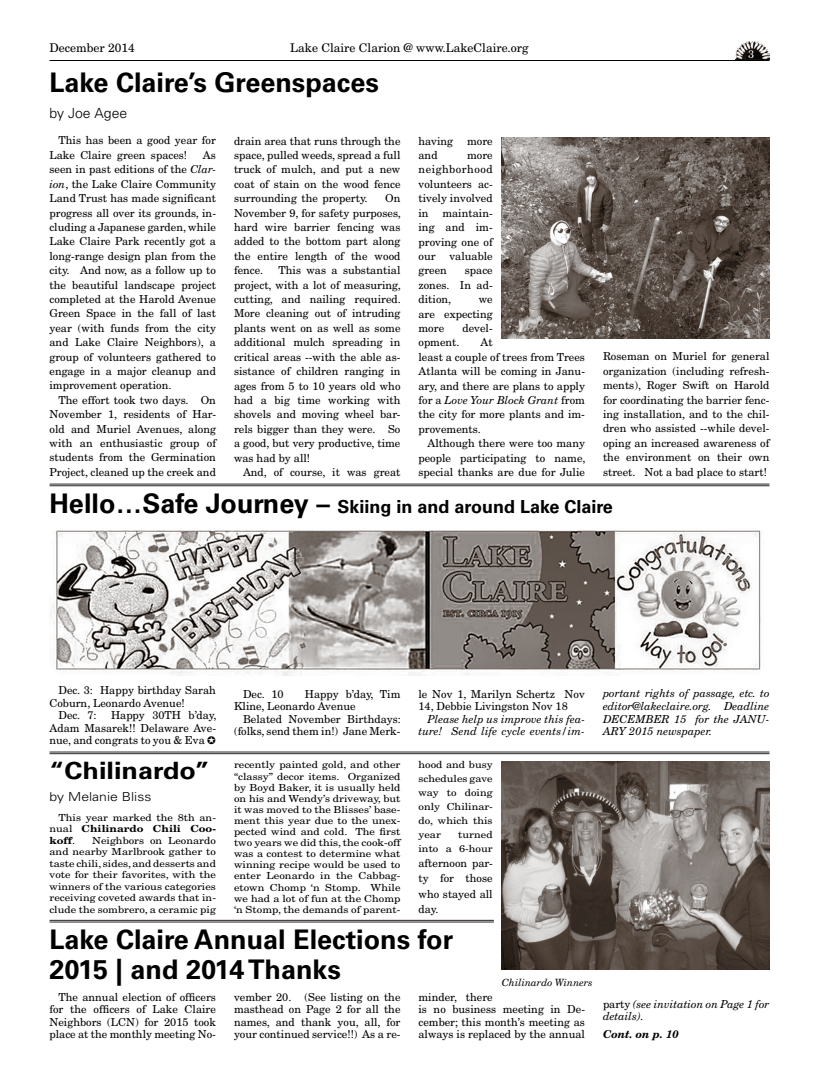
<style>
.page{position:relative;width:819px;height:1080px;background:#fff}
.page>*{position:absolute;margin:0;border:0;box-sizing:border-box;transform-origin:0 0}
.t1{font:700 27px/30px "Univers LT Std";color:#000}
.t2{font:700 23.9px "Univers LT Std";color:#000;scale:1.13 1}
.t3{font:700 18px "Univers LT Std";color:#000}
.t4{font:300 14px "Univers LT Std";color:#000}
.t5{font:300 12.4px "Univers LT Std";color:#000;scale:1.13 1}
.t6{font:12px "New Century Schlbk LT Std";color:#000}
.t7{font:11px/14.4px "New Century Schlbk LT Std";color:#000;text-align:justify}
.t8{font:italic 11px/12.5px "New Century Schlbk LT Std";color:#000;text-align:right}
.t9{font:italic 700 11px "New Century Schlbk LT Std";color:#000}
.t10{font:11px "New Century Schlbk LT Std";color:#fff}
.t11{font:italic 10px "New Century Schlbk LT Std";color:#000}
.t12{font:9.7px/11.1px "New Century Schlbk LT Std";color:#000;text-align:justify;scale:1.13 1}
.s1{font-style:italic}
.s2{font-size:27px}
.s3{font-weight:700}
.s4{font-style:normal}
</style>
<div class="page">
<hr style="left:50px;top:60px;width:720px;height:1px;background:#000">
<img style="left:736px;top:41px;width:34px;height:19px">
<hr style="left:50px;top:920px;width:444px;height:1px;background:#272324">
<hr style="left:50px;top:922px;width:444px;height:1px;background:#272324">
<hr style="left:50px;top:752px;width:720px;height:1px;background:#272324">
<hr style="left:50px;top:754px;width:720px;height:1px;background:#272324">
<img style="left:502px;top:138px;width:268px;height:200px">
<img style="left:50px;top:530px;width:711px;height:146px">
<hr style="left:50px;top:484px;width:720px;height:1px;background:#272324">
<hr style="left:50px;top:486px;width:720px;height:1px;background:#272324">
<img style="left:502px;top:761px;width:268px;height:209px">
<p class="t6" style="left:50px;top:40px;width:87px">December 2014</p>
<p class="t6" style="left:290px;top:40px;width:240px">Lake Claire Clarion @ www.LakeClaire.org</p>
<p class="t10" style="left:748px;top:47px;width:8px">3</p>
<h1 class="t1" style="left:50px;top:67px;width:331px">Lake Claire’s Greenspaces</h1>
<p class="t4" style="left:50px;top:105px;width:79px">by Joe Agee</p>
<p class="t7" style="left:50px;top:133px;width:168px;text-indent:9px">This has been a good year for<br>Lake Claire green spaces!</p>
<p class="t7" style="left:234px;top:133px;width:168px">drain area that runs through the space, pulled weeds, spread a full truck of mulch, and put a new coat of stain on the wood fence surrounding the property.</p>
<p class="t7" style="left:419px;top:134px;width:36px">having</p>
<p class="t7" style="left:467px;top:134px;width:27px">more</p>
<p class="t7" style="left:419px;top:148px;width:21px">and</p>
<p class="t7" style="left:50px;top:148px;width:168px;text-indent:153px">As seen in past editions of the <span class="s1">Clar&shy;ion</span>, the Lake Claire Community Land Trust has made significant progress all over its grounds, in&shy;cluding a Japanese garden, while Lake Claire Park recently got a long-range design plan from the city. And now, as a follow up to the beautiful landscape project completed at the Harold Avenue Green Space in the fall of last year (with funds from the city and Lake Claire Neighbors), a group of volunteers gathered to engage in a major cleanup and improvement operation.</p>
<p class="t7" style="left:50px;top:393px;width:168px;text-indent:9px">The effort took two days. On November 1, residents of Har&shy;old and Muriel Avenues, along with an enthusiastic group of students from the Germination Project, cleaned up the creek and</p>
<p class="t7" style="left:419px;top:148px;width:76px;text-indent:49px">more neighborhood volunteers ac&shy;tively involved in maintain&shy;ing and im&shy;proving one of our valuable green</p>
<p class="t7" style="left:234px;top:191px;width:168px;text-indent:151px">On November 9, for safety purposes, hard wire barrier fencing was added to the bottom part along the entire length of the wood fence.</p>
<p class="t7" style="left:234px;top:263px;width:168px;text-indent:45px">This was a substantial project, with a lot of measuring, cutting, and nailing required.<br>More cleaning out of intruding plants went on as well as some additional mulch spreading in critical areas --with the able as&shy;sistance of children ranging in ages from 5 to 10 years old who had a big time working with shovels and moving wheel bar&shy;rels bigger than they were. So a good, but very productive, time was had by all!</p>
<p class="t7" style="left:243px;top:465px;width:159px">And, of course, it was great</p>
<p class="t7" style="left:419px;top:263px;width:76px;text-indent:46px">space zones. In ad&shy;dition,</p>
<p class="t7" style="left:419px;top:292px;width:76px;text-indent:60px">we are expecting more</p>
<p class="t7" style="left:462px;top:321px;width:32px">devel-</p>
<p class="t7" style="left:419px;top:335px;width:168px;text-align:left;text-indent:62px">At<br>least a couple of trees from Trees<br>Atlanta will be coming in Janu&shy;ary, and there are plans to apply for a <span class="s1">Love Your Block Grant</span> from the city for more plants and im&shy;provements.</p>
<p class="t7" style="left:419px;top:436px;width:168px;text-indent:9px">Although there were too many people participating to name, special thanks are due for Julie</p>
<p class="t7" style="left:419px;top:335px;width:43px">opment.</p>
<p class="t7" style="left:603px;top:349px;width:168px">Roseman on Muriel for general organization (including refresh&shy;ments), Roger Swift on Harold for coordinating the barrier fenc&shy;ing installation, and to the chil&shy;dren who assisted --while devel&shy;oping an increased awareness of the environment on their own street. Not a bad place to start!</p>
<h3 class="t3" style="left:50px;top:496px;width:565px"><span class="s2">Hello…Safe Journey –</span> Skiing in and around Lake Claire</h3>
<p class="t7" style="left:58px;top:683px;width:159px">Dec. 3: Happy birthday Sarah</p>
<p class="t7" style="left:50px;top:696px;width:137px">Coburn, Leonardo Avenue!</p>
<p class="t7" style="left:58px;top:708px;width:40px">Dec. 7:</p>
<p class="t7" style="left:50px;top:709px;width:168px;line-height:12.5px;text-indent:62px">Happy 30TH b’day, Adam Masarek!! Delaware Ave&shy;nue, and congrats to you &amp; Eva ✪</p>
<p class="t7" style="left:234px;top:687px;width:168px;line-height:12.5px;text-indent:71px">Happy b’day, Tim<br>Kline, Leonardo Avenue</p>
<p class="t7" style="left:234px;top:712px;width:168px;line-height:12.5px;text-align:right">Belated November Birthdays: (folks, send them in!) Jane Merk-</p>
<p class="t7" style="left:243px;top:686px;width:42px">Dec. 10</p>
<p class="t7" style="left:419px;top:687px;width:168px;line-height:12.5px">le Nov 1, Marilyn Schertz Nov<br>14, Debbie Livingston Nov 18</p>
<p class="t8" style="left:419px;top:712px;width:168px">Please help us improve this fea&shy;ture! Send life cycle events/im-</p>
<p class="t8" style="left:603px;top:687px;width:168px;text-align:justify">portant rights of passage, etc. to editor@lakeclaire.org. Deadline DECEMBER 15 for the JANU-ARY 2015 newspaper.</p>
<h2 class="t2" style="left:50px;top:756px;width:143px">“Chilinardo”</h2>
<p class="t5" style="left:50px;top:789px;width:92px">by Melanie Bliss</p>
<p class="t12" style="left:50px;top:811px;width:149px;line-height:11.5px;text-indent:9px">This year marked the 8th an&shy;nual <span class="s3">Chilinardo Chili Coo&shy;koff</span>.</p>
<p class="t12" style="left:234px;top:759px;width:149px">recently painted gold, and other “classy” decor items. Organized by Boyd Baker, it is usually held on his and Wendy’s driveway, but it was moved to the Blisses’ base&shy;ment this year due to the unex&shy;pected wind and cold. The first two years we did this, the cook-off was a contest to determine what winning recipe would be used to enter Leonardo in the Cabbag&shy;etown Chomp ‘n Stomp. While we had a lot of fun at the Chomp ‘n Stomp, the demands of parent-</p>
<p class="t12" style="left:418px;top:758px;width:67px;line-height:13.9px">hood and busy schedules gave way to doing only Chilinar&shy;do, which this year</p>
<p class="t12" style="left:418px;top:827px;width:67px;line-height:13.9px;text-align:right">turned<br>into a 6-hour</p>
<p class="t7" style="left:418px;top:855px;width:76px;line-height:15.3px">afternoon par&shy;ty for those who stayed all day.</p>
<h1 class="t1" style="left:50px;top:925px;width:405px">Lake Claire Annual Elections for<br>2015 | and 2014 Thanks</h1>
<p class="t7" style="left:50px;top:990px;width:168px;line-height:12.5px;text-indent:9px">The annual election of officers for the officers of Lake Claire Neighbors (LCN) for 2015 took place at the monthly meeting No-</p>
<p class="t7" style="left:234px;top:990px;width:168px;line-height:12.5px">vember 20. (See listing on the masthead on Page 2 for all the names, and thank you, all, for your continued service!!) As a re-</p>
<p class="t7" style="left:419px;top:990px;width:168px;line-height:12.5px;text-align:left">minder, there<br>is no business meeting in De&shy;cember; this month’s meeting as always is replaced by the annual</p>
<p class="t8" style="left:603px;top:998px;width:168px;text-align:left"><span class="s4">party</span> (see invitation on Page 1 for details).</p>
<p class="t12" style="left:50px;top:834px;width:149px;line-height:11.5px;text-indent:43px">Neighbors on Leonardo and nearby Marlbrook gather to taste chili, sides, and desserts and vote for their favorites, with the winners of the various categories receiving coveted awards that in&shy;clude the sombrero, a ceramic pig</p>
<p class="t11" style="left:502px;top:977px;width:92px">Chilinardo Winners</p>
<p class="t9" style="left:603px;top:1027px;width:77px">Cont. on p. 10</p>
</div>
